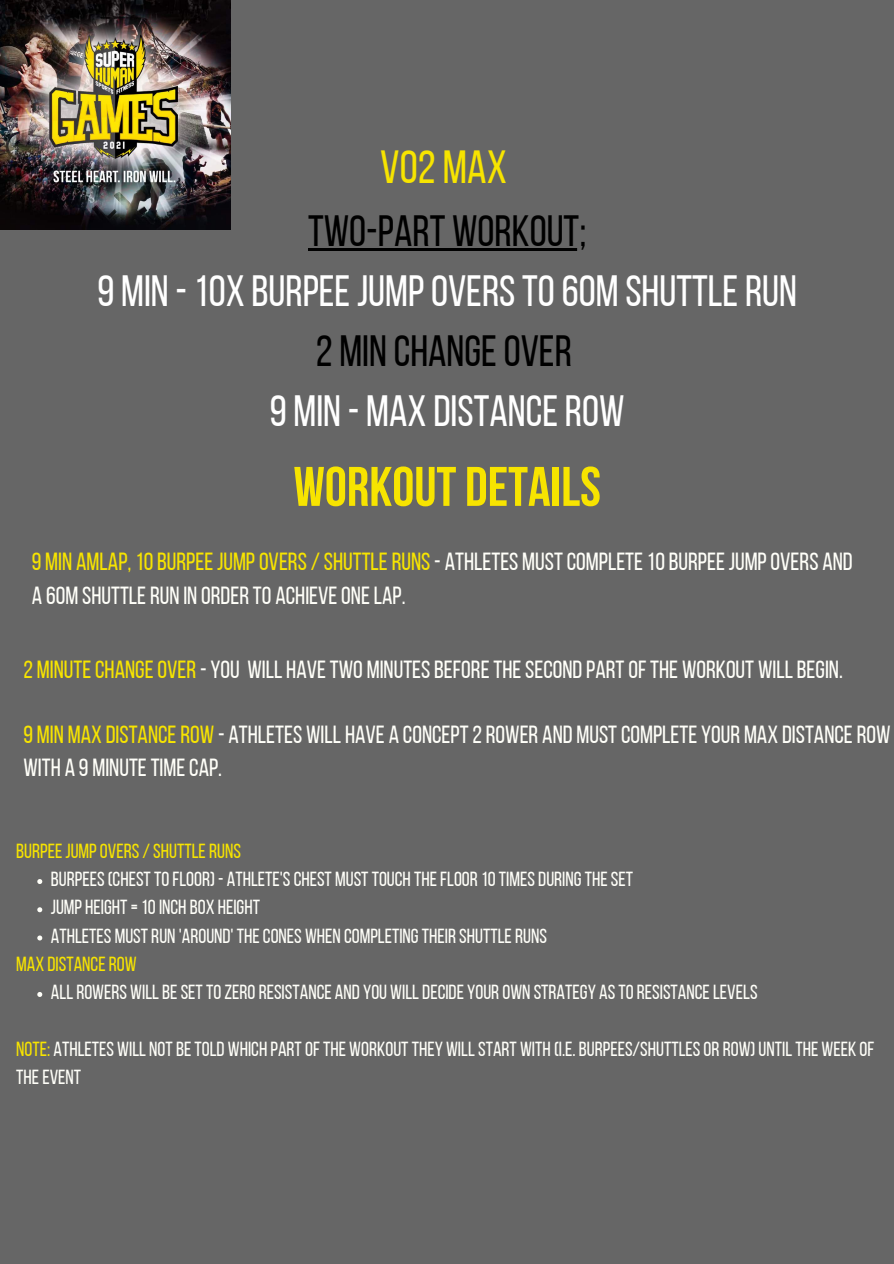
<style>
.page{position:relative;width:894px;height:1264px;background:#fff}
.page>*{position:absolute;margin:0;border:0;box-sizing:border-box;transform-origin:0 0}
.t1{font:700 55.65px "Bebas Neue";color:#f7e400}
.t2{font:46.35px "Bebas Neue";color:#f7e400}
.t3{font:43.65px "Bebas Neue";color:#fff}
.t4{font:43.65px "Bebas Neue";color:#000}
.t5{font:24.75px/33.3px "Bebas Neue";color:#fffff9}
.t6{font:20.4px/28.2px "Bebas Neue";color:#fffff9}
.t7{font:20.4px "Bebas Neue";color:#f7e400}
.s1{color:#f7e400}
</style>
<div class="page">
<div style="left:0;top:0;width:893px;height:1263px;background:#666"></div>
<hr style="left:308px;top:248px;width:278px;height:2px;background:#000">
<svg style="left:37px;top:879px;width:5px;height:5px"></svg>
<svg style="left:37px;top:907px;width:5px;height:5px"></svg>
<svg style="left:37px;top:935px;width:5px;height:5px"></svg>
<svg style="left:37px;top:992px;width:5px;height:4px"></svg>
<img style="left:1px;top:0;width:230px;height:230px">
<h2 class="t2" style="left:380px;top:148px;width:128px">VO2 MAX</h2>
<h3 class="t4" style="left:308px;top:213px;width:280px">TWO-PART WORKOUT;</h3>
<h3 class="t3" style="left:97px;top:273px;width:701px">9 MIN -10X BURPEEJUMPOVERSTO60M SHUTTLERUN</h3>
<h3 class="t4" style="left:315px;top:333px;width:258px">2 MIN CHANGEOVER</h3>
<h3 class="t3" style="left:270px;top:393px;width:356px">9 MIN - MAX DISTANCEROW</h3>
<h1 class="t1" style="left:293px;top:464px;width:309px">WORKOUT DETAILS</h1>
<p class="t5" style="left:32px;top:547px;width:822px"><span class="s1">9 MIN AMLAP, 10BURPEEJUMPOVERS/SHUTTLERUNS</span>- ATHLETES MUSTCOMPLETE10BURPEEJUMPOVERS AND<br>A 60M SHUTTLERUN IN ORDERTO ACHIEVEONELAP.</p>
<p class="t5" style="left:23px;top:655px;width:820px"><span class="s1">2 MINUTECHANGEOVER</span>- YOU WILL HAVETWO MINUTESBEFORETHESECONDPARTOFTHE WORKOUT WILLBEGIN.</p>
<p class="t5" style="left:23px;top:720px;width:868px"><span class="s1">9 MIN MAX DISTANCEROW</span> - ATHLETES WILL HAVE A CONCEPT2ROWER AND MUSTCOMPLETE YOUR MAX DISTANCEROW<br>WITH A 9 MINUTETIMECAP.</p>
<p class="t7" style="left:16px;top:842px;width:226px">BURPEEJUMPOVERS/SHUTTLERUNS</p>
<p class="t6" style="left:51px;top:867px;width:583px">BURPEES(CHESTTOFLOOR) - ATHLETE'SCHEST MUSTTOUCH THEFLOOR10TIMESDURINGTHESET<br>JUMP HEIGHT=10INCH BOX HEIGHT<br>ATHLETES MUSTRUN 'AROUND' THECONES WHEN COMPLETINGTHEIRSHUTTLERUNS</p>
<p class="t7" style="left:16px;top:955px;width:122px">MAX DISTANCEROW</p>
<p class="t6" style="left:51px;top:979px;width:708px">ALLROWERS WILLBESETTOZERORESISTANCE AND YOU WILLDECIDE YOUROWN STRATEGY ASTORESISTANCELEVELS</p>
<p class="t6" style="left:16px;top:1036px;width:859px"><span class="s1">NOTE:</span> ATHLETES WILL NOTBETOLD WHICH PARTOFTHE WORKOUTTHEY WILLSTART WITH (I.E. BURPEES/SHUTTLESORROW)UNTILTHE WEEK OF<br>THEEVENT</p>
</div>
